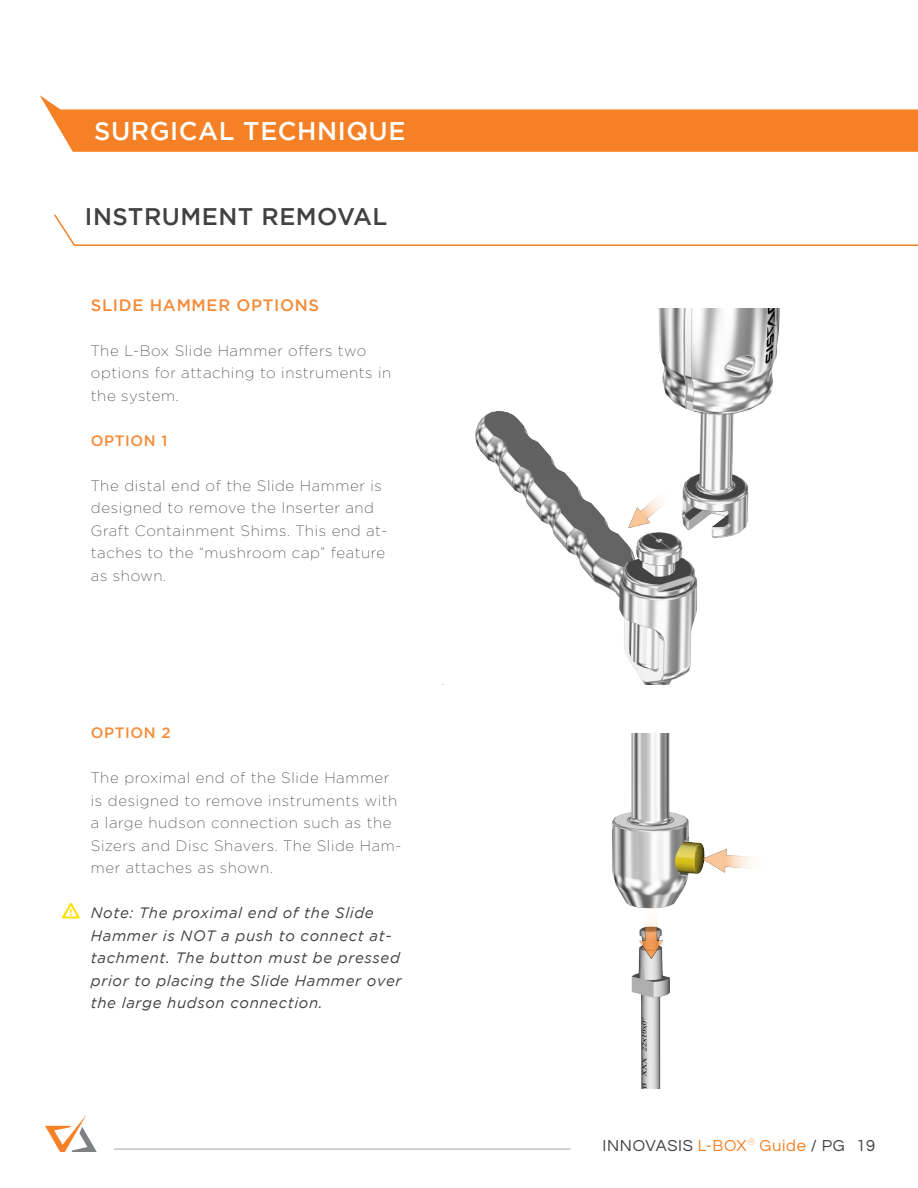
<style>
.page{position:relative;width:918px;height:1188px;background:#fff}
.page>*{position:absolute;margin:0;border:0;box-sizing:border-box;transform-origin:0 0}
.t1{font:500 25.5px "Gotham";letter-spacing:.02em;color:#fff}
.t2{font:500 24px "Gotham";letter-spacing:.02em;color:#414042}
.t3{font:16.5px "Questrial";letter-spacing:.04em;color:#414042}
.t4{font:500 16.5px "Gotham";letter-spacing:.04em;color:#f68b38}
.t5{font:200 15px/22.5px "Gotham";letter-spacing:.04em;color:#414042}
.t6{font:italic 15px/22.5px "Gotham";letter-spacing:.04em;color:#414042}
.t7{font:500 15px "Gotham";letter-spacing:.04em;color:#f68b38}
.s1{color:#f58025}
</style>
<div class="page">
<svg style="left:45px;top:1115px;width:52px;height:37px"></svg>
<hr style="left:114px;top:1148px;width:457px;height:2px;background:#c2c4c6">
<svg style="left:54px;top:214px;width:864px;height:32px"></svg>
<svg style="left:40px;top:95px;width:878px;height:57px;fill:#f58025"></svg>
<svg style="left:62px;top:903px;width:18px;height:15px"></svg>
<img style="left:475px;top:309px;width:305px;height:375px">
<img style="left:612px;top:733px;width:140px;height:355px">
<h1 class="t1" style="left:94px;top:116px;width:313px">SURGICAL TECHNIQUE</h1>
<h2 class="t2" style="left:85px;top:203px;width:304px">INSTRUMENT REMOVAL</h2>
<p class="t4" style="left:91px;top:296px;width:230px">SLIDE HAMMER OPTIONS</p>
<p class="t5" style="left:91px;top:339px;width:302px">The L-Box Slide Hammer offers two options for attaching to instruments in the system.</p>
<p class="t7" style="left:91px;top:432px;width:78px">OPTION 1</p>
<p class="t5" style="left:91px;top:474px;width:298px">The distal end of the Slide Hammer is designed to remove the Inserter and<br>Graft Containment Shims. This end at&shy;taches to the “mushroom cap” feature as shown.</p>
<p class="t7" style="left:91px;top:725px;width:81px">OPTION 2</p>
<p class="t5" style="left:91px;top:767px;width:312px">The proximal end of the Slide Hammer is designed to remove instruments with a large hudson connection such as the Sizers and Disc Shavers. The Slide Ham&shy;mer attaches as shown.</p>
<p class="t6" style="left:91px;top:902px;width:312px">Note: The proximal end of the Slide Hammer is NOT a push to connect at&shy;tachment. The button must be pressed prior to placing the Slide Hammer over the large hudson connection.</p>
<p class="t3" style="left:603px;top:1137px;width:274px">INNOVASIS <span class="s1">L-BOX</span><sup>®</sup> <span class="s1">Guide</span> / PG 19</p>
</div>
